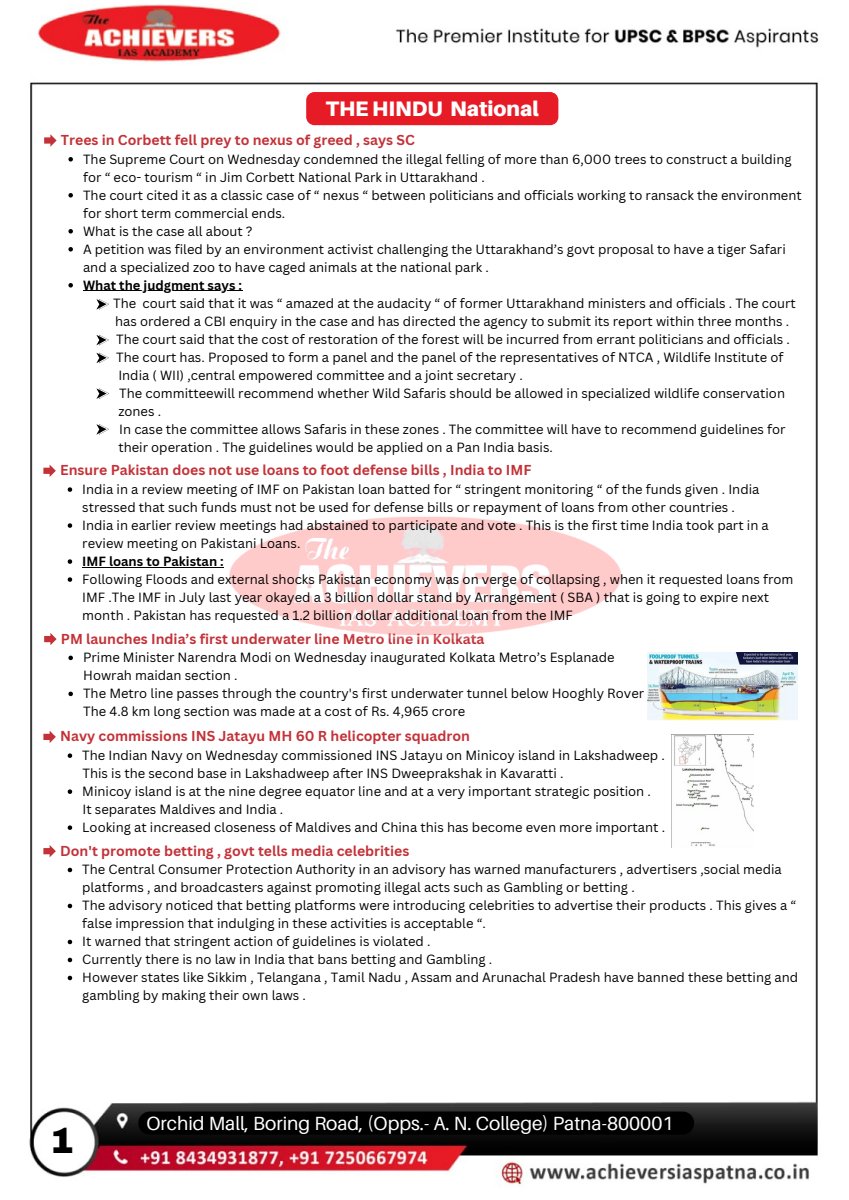
<style>
.page{position:relative;width:849px;height:1200px;background:#fff}
.page>*{position:absolute;margin:0;border:0;box-sizing:border-box;transform-origin:0 0}
.t1{font:900 36px "Archivo";color:#000}
.t2{font:900 21px "Aileron";color:#fff}
.t3{font:19.1px "Aileron";color:#fff}
.t4{font:700 14px "Canva Sans";color:#c33238}
.t5{font:13px/18px "Canva Sans";color:#000}
.t6{font:700 13px "Canva Sans";color:#000}
</style>
<div class="page">
<img style="left:29px;top:4px;width:790px;height:1181px">
<svg style="left:68px;top:656px;width:5px;height:4px"></svg>
<svg style="left:68px;top:692px;width:5px;height:4px"></svg>
<img style="left:210px;top:486px;width:433px;height:184px">
<svg style="left:44px;top:134px;width:13px;height:13px"></svg>
<svg style="left:44px;top:633px;width:13px;height:12px"></svg>
<svg style="left:43px;top:465px;width:13px;height:12px"></svg>
<svg style="left:68px;top:157px;width:5px;height:5px"></svg>
<svg style="left:68px;top:193px;width:5px;height:5px"></svg>
<svg style="left:68px;top:229px;width:5px;height:5px"></svg>
<svg style="left:68px;top:247px;width:5px;height:5px"></svg>
<svg style="left:68px;top:283px;width:5px;height:5px"></svg>
<hr style="left:83px;top:291px;width:159px;height:1px;background:#000">
<svg style="left:96px;top:299px;width:13px;height:11px"></svg>
<svg style="left:96px;top:335px;width:13px;height:10px"></svg>
<svg style="left:96px;top:353px;width:13px;height:10px"></svg>
<svg style="left:96px;top:388px;width:13px;height:11px"></svg>
<svg style="left:96px;top:424px;width:13px;height:11px"></svg>
<img style="left:647px;top:653px;width:150px;height:68px">
<svg style="left:43px;top:731px;width:13px;height:12px"></svg>
<img style="left:671px;top:735px;width:82px;height:113px">
<div style="left:306px;top:92px;width:252px;height:33px;background:#e71b26"></div>
<div style="left:138px;top:1112px;width:556px;height:23px;background:#000;border-radius:12px"></div>
<svg style="left:68px;top:487px;width:4px;height:5px"></svg>
<svg style="left:68px;top:523px;width:4px;height:5px"></svg>
<svg style="left:68px;top:559px;width:4px;height:5px"></svg>
<hr style="left:82px;top:567px;width:142px;height:1px;background:#000">
<svg style="left:68px;top:577px;width:4px;height:5px"></svg>
<svg style="left:68px;top:753px;width:4px;height:5px"></svg>
<svg style="left:68px;top:789px;width:4px;height:5px"></svg>
<svg style="left:68px;top:825px;width:4px;height:5px"></svg>
<svg style="left:43px;top:845px;width:13px;height:12px"></svg>
<svg style="left:68px;top:868px;width:4px;height:4px"></svg>
<svg style="left:68px;top:904px;width:4px;height:4px"></svg>
<svg style="left:68px;top:940px;width:4px;height:4px"></svg>
<svg style="left:68px;top:958px;width:4px;height:4px"></svg>
<svg style="left:68px;top:976px;width:4px;height:4px"></svg>
<p class="t2" style="left:325px;top:95px;width:214px">THE HINDU National</p>
<h1 class="t4" style="left:61px;top:130px;width:355px">Trees in Corbett fell prey to nexus of greed , says SC</h1>
<h3 class="t5" style="left:83px;top:150px;width:710px">The Supreme Court on Wednesday condemned the illegal felling of more than 6,000 trees to construct a building for “ eco- tourism “ in Jim Corbett National Park in Uttarakhand .</h3>
<p class="t5" style="left:83px;top:186px;width:720px">The court cited it as a classic case of “ nexus “ between politicians and officials working to ransack the environment for short term commercial ends.</p>
<p class="t5" style="left:83px;top:222px;width:171px">What is the case all about ?</p>
<p class="t5" style="left:83px;top:240px;width:704px">A petition was filed by an environment activist challenging the Uttarakhand’s govt proposal to have a tiger Safari and a specialized zoo to have caged animals at the national park .</p>
<p class="t6" style="left:83px;top:276px;width:160px">What the judgment says :</p>
<p class="t5" style="left:113px;top:294px;width:684px">The court said that it was “ amazed at the audacity “ of former Uttarakhand ministers and officials . The court</p>
<p class="t5" style="left:115px;top:312px;width:675px">has ordered a CBI enquiry in the case and has directed the agency to submit its report within three months .</p>
<p class="t5" style="left:116px;top:330px;width:675px">The court said that the cost of restoration of the forest will be incurred from errant politicians and officials .</p>
<p class="t5" style="left:116px;top:348px;width:668px">The court has. Proposed to form a panel and the panel of the representatives of NTCA , Wildlife Institute of</p>
<p class="t5" style="left:118px;top:366px;width:406px">India ( WII) ,central empowered committee and a joint secretary .</p>
<p class="t5" style="left:119px;top:384px;width:667px">The committeewill recommend whether Wild Safaris should be allowed in specialized wildlife conservation</p>
<p class="t5" style="left:118px;top:402px;width:44px">zones .</p>
<p class="t5" style="left:119px;top:420px;width:667px">In case the committee allows Safaris in these zones . The committee will have to recommend guidelines for</p>
<p class="t5" style="left:118px;top:438px;width:436px">their operation . The guidelines would be applied on a Pan India basis.</p>
<p class="t4" style="left:60px;top:460px;width:472px">Ensure Pakistan does not use loans to foot defense bills , India to IMF</p>
<h3 class="t5" style="left:82px;top:480px;width:678px">India in a review meeting of IMF on Pakistan loan batted for “ stringent monitoring “ of the funds given . India stressed that such funds must not be used for defense bills or repayment of loans from other countries .</h3>
<p class="t5" style="left:82px;top:516px;width:687px">India in earlier review meetings had abstained to participate and vote . This is the first time India took part in a review meeting on Pakistani Loans.</p>
<p class="t6" style="left:82px;top:552px;width:143px">IMF loans to Pakistan :</p>
<p class="t5" style="left:82px;top:570px;width:712px">Following Floods and external shocks Pakistan economy was on verge of collapsing , when it requested loans from<br>IMF .The IMF in July last year okayed a 3 billion dollar stand by Arrangement ( SBA ) that is going to expire next month . Pakistan has requested a 1.2 billion dollar additional loan from the IMF</p>
<p class="t4" style="left:61px;top:629px;width:425px">PM launches India’s first underwater line Metro line in Kolkata</p>
<p class="t5" style="left:83px;top:648px;width:533px">Prime Minister Narendra Modi on Wednesday inaugurated Kolkata Metro’s Esplanade</p>
<p class="t5" style="left:83px;top:666px;width:156px">Howrah maidan section .</p>
<p class="t5" style="left:83px;top:684px;width:569px">The Metro line passes through the country's first underwater tunnel below Hooghly Rover .</p>
<p class="t5" style="left:83px;top:702px;width:383px">The 4.8 km long section was made at a cost of Rs. 4,965 crore</p>
<p class="t4" style="left:60px;top:726px;width:411px">Navy commissions INS Jatayu MH 60 R helicopter squadron</p>
<p class="t5" style="left:82px;top:746px;width:584px">The Indian Navy on Wednesday commissioned INS Jatayu on Minicoy island in Lakshadweep .</p>
<h3 class="t5" style="left:82px;top:764px;width:482px">This is the second base in Lakshadweep after INS Dweeprakshak in Kavaratti .</h3>
<p class="t5" style="left:82px;top:782px;width:570px">Minicoy island is at the nine degree equator line and at a very important strategic position .</p>
<p class="t5" style="left:82px;top:800px;width:202px">It separates Maldives and India .</p>
<p class="t5" style="left:82px;top:818px;width:584px">Looking at increased closeness of Maldives and China this has become even more important .</p>
<p class="t4" style="left:60px;top:841px;width:350px">Don't promote betting , govt tells media celebrities</p>
<p class="t5" style="left:82px;top:860px;width:700px">The Central Consumer Protection Authority in an advisory has warned manufacturers , advertisers ,social media platforms , and broadcasters against promoting illegal acts such as Gambling or betting .</p>
<h3 class="t5" style="left:82px;top:896px;width:715px">The advisory noticed that betting platforms were introducing celebrities to advertise their products . This gives a “ false impression that indulging in these activities is acceptable “.</h3>
<p class="t5" style="left:82px;top:932px;width:349px">It warned that stringent action of guidelines is violated .</p>
<p class="t5" style="left:82px;top:950px;width:411px">Currently there is no law in India that bans betting and Gambling .</p>
<p class="t5" style="left:82px;top:968px;width:717px">However states like Sikkim , Telangana , Tamil Nadu , Assam and Arunachal Pradesh have banned these betting and gambling by making their own laws .</p>
<p class="t1" style="left:50px;top:1122px;width:26px">1</p>
<p class="t3" style="left:146px;top:1111px;width:528px">Orchid Mall, Boring Road, (Opps.- A. N. College) Patna-800001</p>
</div>
